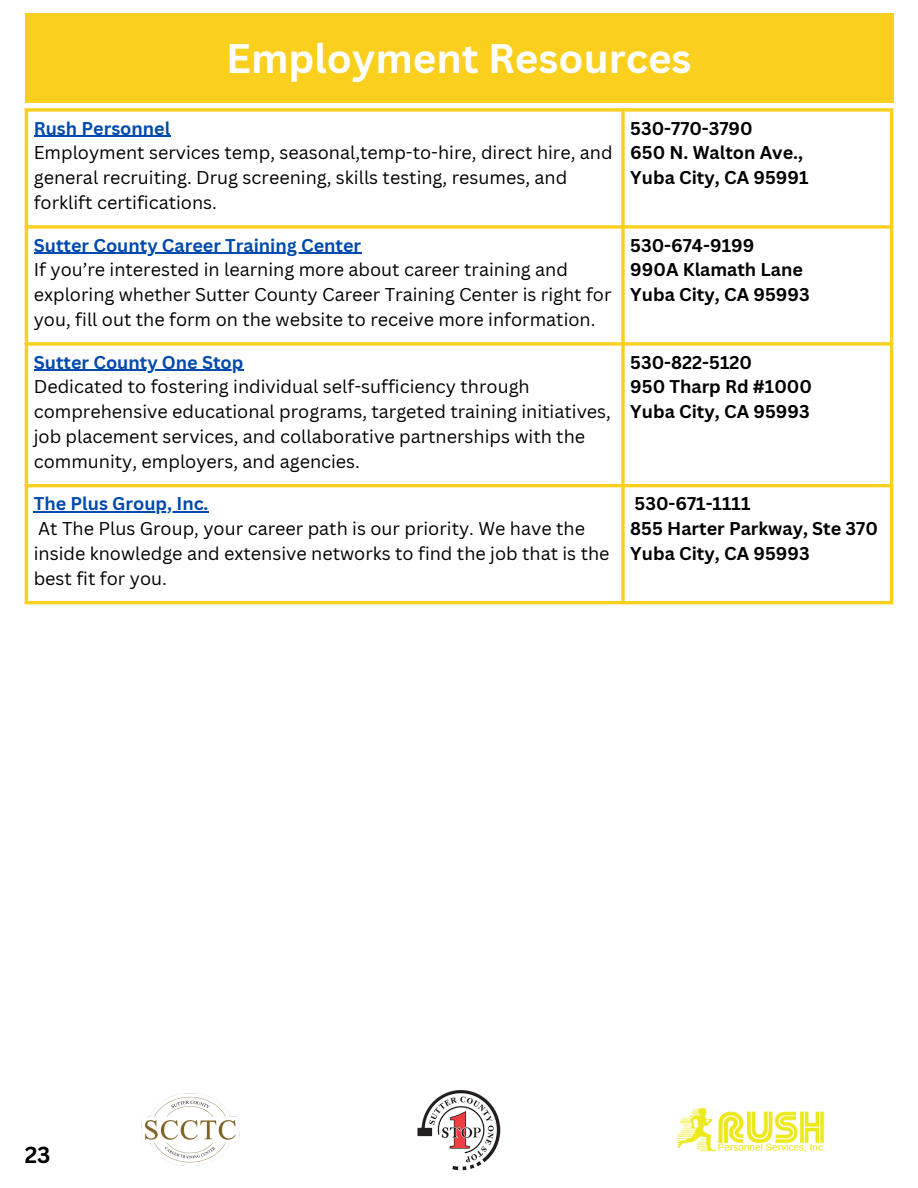
<style>
.page{position:relative;width:918px;height:1188px;background:#fff}
.page>*{position:absolute;margin:0;border:0;box-sizing:border-box;transform-origin:0 0}
.t1{font:700 40.2px "Canva Sans";color:#fff}
.t2{font:700 22.5px "Canva Sans";color:#000}
.t3{font:18px/24.8px "Canva Sans";color:#000}
.t4{font:700 18px/24.8px "Canva Sans";color:#000}
.t5{font:700 18px "Canva Sans";color:#004aad}
</style>
<div class="page">
<hr style="left:34px;top:136px;width:136px;height:1px;background:#004aad">
<hr style="left:34px;top:253px;width:328px;height:1px;background:#004aad">
<hr style="left:34px;top:370px;width:210px;height:1px;background:#004aad">
<hr style="left:34px;top:511px;width:175px;height:2px;background:#004aad">
<hr style="left:25px;top:112px;width:3px;height:489px;background:#facf1e">
<svg style="left:621px;top:112px;width:4px;height:489px;background:#fad540"></svg>
<hr style="left:890px;top:112px;width:3px;height:489px;background:#facf1e">
<svg style="left:25px;top:108px;width:868px;height:4px;background:#fad640"></svg>
<svg style="left:28px;top:225px;width:862px;height:4px;background:#fad640"></svg>
<svg style="left:28px;top:342px;width:862px;height:4px;background:#fad640"></svg>
<hr style="left:25px;top:484px;width:868px;height:3px;background:#facf1e">
<hr style="left:25px;top:601px;width:868px;height:3px;background:#facf1e">
<div style="left:25px;top:13px;width:868px;height:89px;background:#facf1e"></div>
<img style="left:417px;top:1090px;width:84px;height:81px">
<img style="left:141px;top:1093px;width:99px;height:73px">
<img style="left:677px;top:1108px;width:148px;height:43px">
<p class="t1" style="left:226px;top:30px;width:467px">Employment Resources</p>
<h1 class="t5" style="left:34px;top:115px;width:138px">Rush Personnel</h1>
<p class="t3" style="left:34px;top:140px;width:580px">Employment services temp, seasonal,temp-to-hire, direct hire, and general recruiting. Drug screening, skills testing, resumes, and forklift certifications.</p>
<p class="t5" style="left:34px;top:232px;width:329px">Sutter County Career Training Center</p>
<p class="t3" style="left:34px;top:257px;width:579px">If you’re interested in learning more about career training and exploring whether Sutter County Career Training Center is right for you, fill out the form on the website to receive more information.</p>
<p class="t5" style="left:34px;top:349px;width:211px">Sutter County One Stop</p>
<p class="t3" style="left:34px;top:374px;width:579px">Dedicated to fostering individual self-sufficiency through comprehensive educational programs, targeted training initiatives, job placement services, and collaborative partnerships with the community, employers, and agencies.</p>
<p class="t5" style="left:34px;top:491px;width:176px">The Plus Group, Inc.</p>
<p class="t3" style="left:34px;top:516px;width:577px">At The Plus Group, your career path is our priority. We have the inside knowledge and extensive networks to find the job that is the best fit for you.</p>
<p class="t4" style="left:630px;top:115px;width:124px">530-770-3790</p>
<p class="t4" style="left:630px;top:140px;width:174px">650 N. Walton Ave.,</p>
<p class="t4" style="left:630px;top:165px;width:180px">Yuba City, CA 95991</p>
<p class="t4" style="left:630px;top:232px;width:126px">530-674-9199</p>
<p class="t4" style="left:630px;top:257px;width:174px">990A Klamath Lane</p>
<p class="t4" style="left:630px;top:282px;width:181px">Yuba City, CA 95993</p>
<p class="t4" style="left:630px;top:349px;width:123px">530-822-5120</p>
<p class="t4" style="left:630px;top:374px;width:183px">950 Tharp Rd #1000</p>
<p class="t4" style="left:630px;top:399px;width:181px">Yuba City, CA 95993</p>
<p class="t4" style="left:635px;top:491px;width:117px">530-671-1111</p>
<p class="t4" style="left:630px;top:516px;width:249px">855 Harter Parkway, Ste 370<br>Yuba City, CA 95993</p>
<p class="t2" style="left:25px;top:1139px;width:27px">23</p>
</div>
